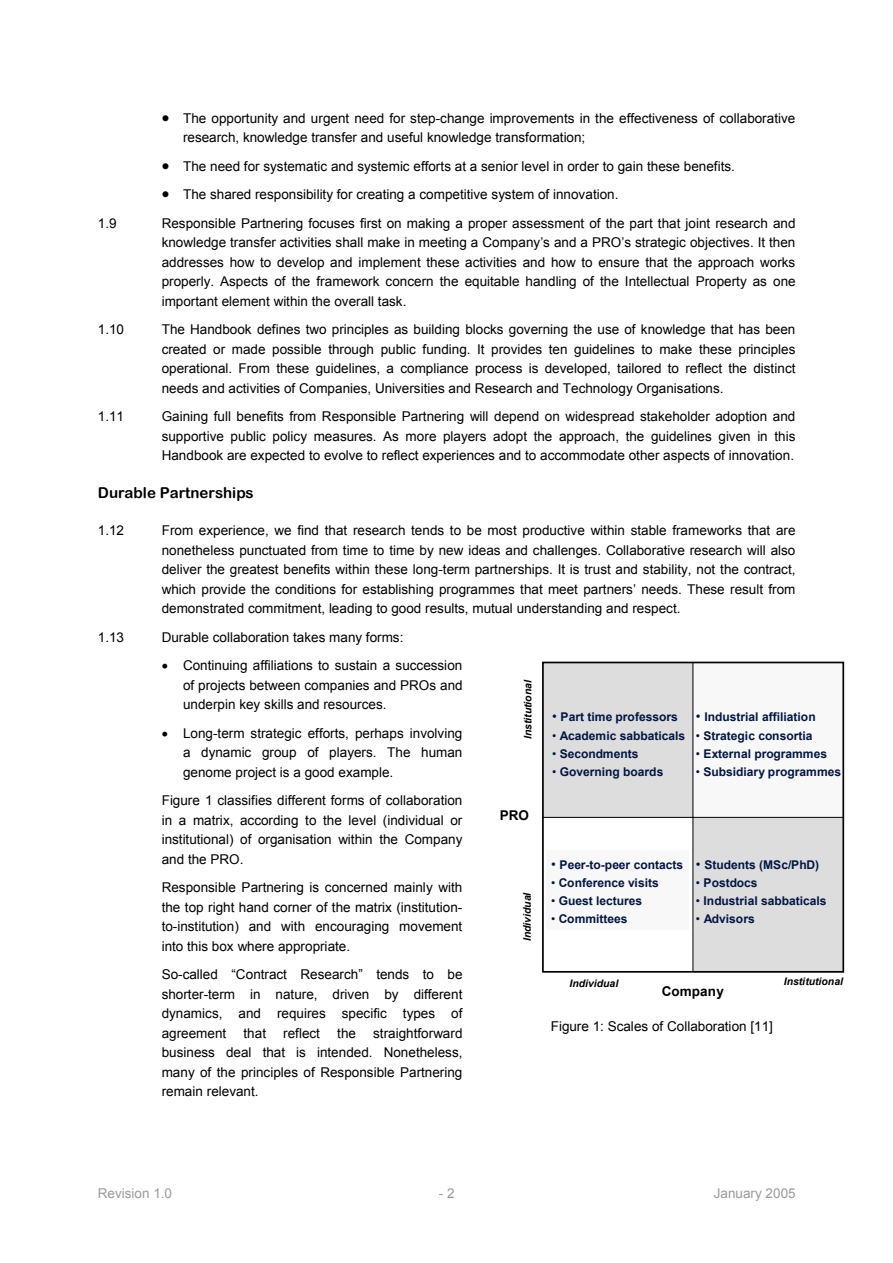
<style>
.page{position:relative;width:893px;height:1263px;background:#fff}
.page>*{position:absolute;margin:0;border:0;box-sizing:border-box;transform-origin:0 0}
.t1{font:15px "Arial Rounded MT Bold";color:#000}
.t2{font:13.5px/19.5px "Arial";color:#000;text-align:justify}
.t3{font:13.5px "Arial";color:#9a9a9a}
.t4{font:700 13.5px "Arial";letter-spacing:.005em;color:#000}
.t5{font:700 12px "Arial";letter-spacing:-.005em;color:#011643}
.t6{font:italic 700 10.5px "Arial";letter-spacing:-.005em;color:#000}
.s1{font-weight:400;font-size:13.5px}
.s2{font-weight:400}
</style>
<div class="page">
<div style="left:545px;top:850px;width:143px;height:79px;background:#f8f8f8"></div>
<div style="left:543px;top:663px;width:150px;height:155px;background:#ddd"></div>
<div style="left:693px;top:818px;width:150px;height:155px;background:#ddd"></div>
<div style="left:693px;top:663px;width:150px;height:155px;background:#f8f8f8"></div>
<hr style="left:692px;top:662px;width:1px;height:310px;background:#010101">
<hr style="left:543px;top:817px;width:300px;height:1px;background:#010101">
<div style="left:542px;top:662px;width:302px;height:311px;border:2px solid #010101"></div>
<p class="t2" style="left:183px;top:108px;width:614px;text-indent:-21px">• The opportunity and urgent need for step-change improvements in the effectiveness of collaborative research, knowledge transfer and useful knowledge transformation;</p>
<p class="t2" style="left:162px;top:156px;width:574px">• The need for systematic and systemic efforts at a senior level in order to gain these benefits.</p>
<p class="t2" style="left:162px;top:185px;width:458px">• The shared responsibility for creating a competitive system of innovation.</p>
<p class="t2" style="left:98px;top:213px;width:20px">1.9</p>
<p class="t2" style="left:162px;top:213px;width:635px">Responsible Partnering focuses first on making a proper assessment of the part that joint research and knowledge transfer activities shall make in meeting a Company’s and a PRO’s strategic objectives. It then addresses how to develop and implement these activities and how to ensure that the approach works properly. Aspects of the framework concern the equitable handling of the Intellectual Property as one important element within the overall task.</p>
<p class="t2" style="left:98px;top:320px;width:28px">1.10</p>
<p class="t2" style="left:162px;top:320px;width:635px">The Handbook defines two principles as building blocks governing the use of knowledge that has been created or made possible through public funding. It provides ten guidelines to make these principles operational. From these guidelines, a compliance process is developed, tailored to reflect the distinct needs and activities of Companies, Universities and Research and Technology Organisations.</p>
<p class="t2" style="left:98px;top:407px;width:28px">1.11</p>
<p class="t2" style="left:162px;top:407px;width:635px">Gaining full benefits from Responsible Partnering will depend on widespread stakeholder adoption and supportive public policy measures. As more players adopt the approach, the guidelines given in this Handbook are expected to evolve to reflect experiences and to accommodate other aspects of innovation.</p>
<p class="t1" style="left:98px;top:483px;width:157px">Durable Partnerships</p>
<p class="t2" style="left:98px;top:521px;width:28px">1.12</p>
<p class="t2" style="left:162px;top:521px;width:635px">From experience, we find that research tends to be most productive within stable frameworks that are nonetheless punctuated from time to time by new ideas and challenges. Collaborative research will also deliver the greatest benefits within these long-term partnerships. It is trust and stability, not the contract, which provide the conditions for establishing programmes that meet partners’ needs. These result from demonstrated commitment, leading to good results, mutual understanding and respect.</p>
<p class="t2" style="left:98px;top:627px;width:28px">1.13</p>
<p class="t2" style="left:162px;top:627px;width:243px">Durable collaboration takes many forms:</p>
<p class="t2" style="left:183px;top:656px;width:281px;text-indent:-21px">• Continuing affiliations to sustain a succession of projects between companies and PROs and underpin key skills and resources.</p>
<p class="t2" style="left:183px;top:723px;width:281px;text-indent:-21px">• Long-term strategic efforts, perhaps involving a dynamic group of players. The human genome project is a good example.</p>
<p class="t2" style="left:162px;top:791px;width:302px">Figure 1 classifies different forms of collaboration in a matrix, according to the level (individual or institutional) of organisation within the Company and the PRO.</p>
<p class="t2" style="left:162px;top:878px;width:302px">Responsible Partnering is concerned mainly with the top right hand corner of the matrix (institution&shy;to-institution) and with encouraging movement into this box where appropriate.</p>
<p class="t2" style="left:162px;top:965px;width:302px">So-called “Contract Research” tends to be shorter-term in nature, driven by different dynamics, and requires specific types of agreement</p>
<p class="t6" style="left:522px;top:739px;width:61px;rotate:-90deg">Institutional</p>
<p class="t5" style="left:552px;top:710px;width:127px"><span class="s1">•</span> Part time professors</p>
<p class="t5" style="left:552px;top:729px;width:135px"><span class="s2">•</span> Academic sabbaticals</p>
<p class="t5" style="left:552px;top:747px;width:88px"><span class="s2">•</span> Secondments</p>
<p class="t5" style="left:552px;top:765px;width:113px"><span class="s2">•</span> Governing boards</p>
<p class="t5" style="left:696px;top:710px;width:121px"><span class="s1">•</span> Industrial affiliation</p>
<p class="t5" style="left:696px;top:729px;width:118px"><span class="s2">•</span> Strategic consortia</p>
<p class="t5" style="left:696px;top:747px;width:133px"><span class="s2">•</span> External programmes</p>
<p class="t5" style="left:696px;top:765px;width:147px"><span class="s2">•</span> Subsidiary programmes</p>
<p class="t4" style="left:499px;top:808px;width:31px">PRO</p>
<p class="t5" style="left:696px;top:858px;width:125px"><span class="s1">•</span> Students (MSc/PhD)</p>
<p class="t5" style="left:696px;top:876px;width:63px"><span class="s2">•</span> Postdocs</p>
<p class="t5" style="left:696px;top:895px;width:132px"><span class="s2">•</span> Industrial sabbaticals</p>
<p class="t5" style="left:696px;top:912px;width:60px"><span class="s2">•</span> Advisors</p>
<p class="t5" style="left:551px;top:858px;width:133px"><span class="s1">•</span> Peer-to-peer contacts</p>
<p class="t5" style="left:551px;top:876px;width:109px"><span class="s2">•</span> Conference visits</p>
<p class="t5" style="left:551px;top:895px;width:93px"><span class="s2">•</span> Guest lectures</p>
<p class="t5" style="left:551px;top:912px;width:78px"><span class="s2">•</span> Committees</p>
<p class="t6" style="left:521px;top:941px;width:51px;rotate:-90deg">Individual</p>
<p class="t6" style="left:783px;top:976px;width:61px">Institutional</p>
<p class="t6" style="left:569px;top:978px;width:50px">Individual</p>
<p class="t4" style="left:662px;top:984px;width:63px">Company</p>
<p class="t2" style="left:550px;top:1017px;width:224px">Figure 1: Scales of Collaboration [11]</p>
<p class="t2" style="left:162px;top:1023px;width:302px;text-indent:211px">straightforward business deal that is intended. Nonetheless, many of the principles of Responsible Partnering remain relevant.</p>
<p class="t2" style="left:243px;top:1023px;width:24px">that</p>
<p class="t2" style="left:283px;top:1023px;width:38px">reflect</p>
<p class="t2" style="left:337px;top:1023px;width:20px">the</p>
<p class="t3" style="left:98px;top:1185px;width:76px">Revision 1.0</p>
<p class="t3" style="left:439px;top:1185px;width:17px">- 2</p>
<p class="t3" style="left:713px;top:1185px;width:83px">January 2005</p>
</div>
